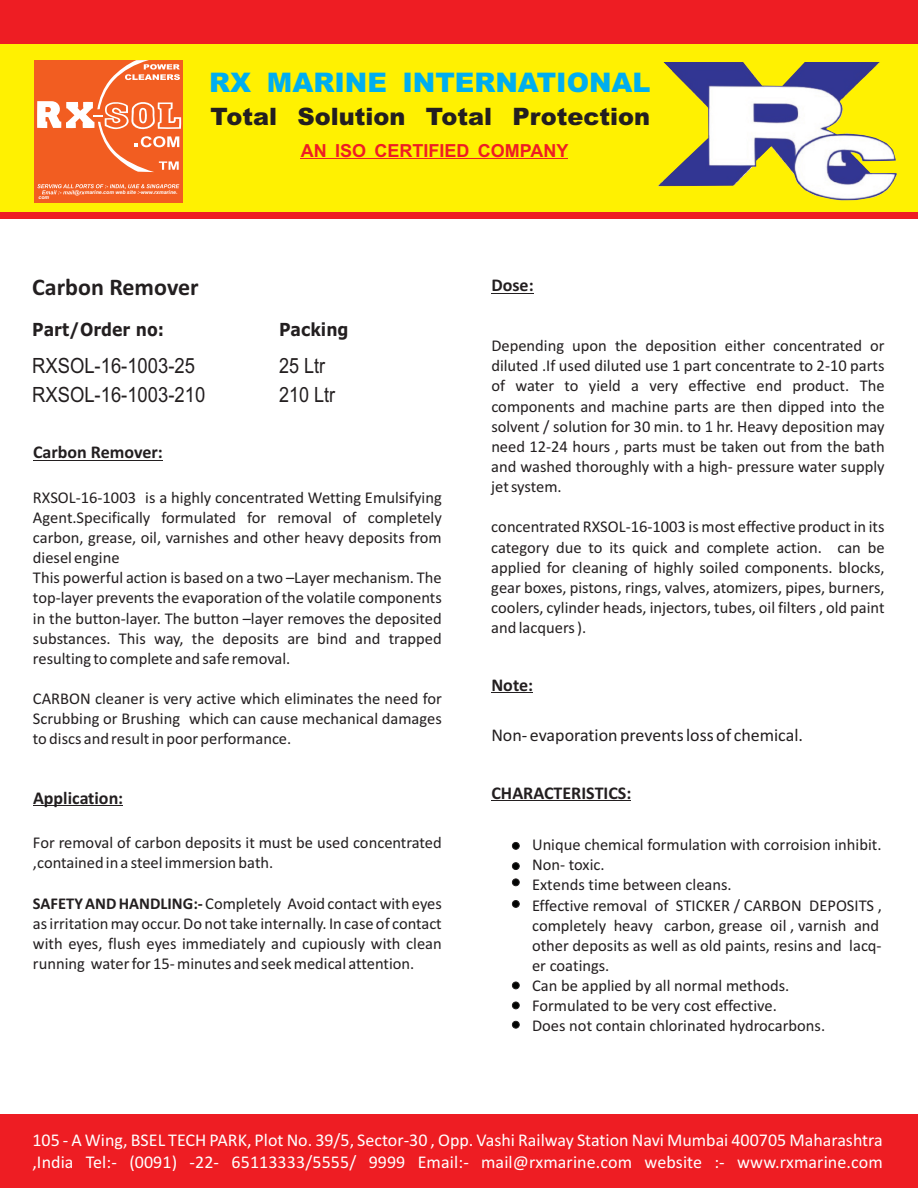
<style>
.page{position:relative;width:918px;height:1188px;background:#fff}
.page>*{position:absolute;margin:0;border:0;box-sizing:border-box;transform-origin:0 0}
.t1{font:900 27px "Arial";color:#00aeef}
.t2{font:900 24px "Arial";color:#231f20}
.t3{font:700 24px "Calibri";color:#231f20}
.t4{font:21px/28.7px "Arial";color:#231f20;scale:.88 1}
.t5{font:21px/28.7px "Arial";color:#231f20;scale:.86 1}
.t6{font:18px/21.9px "Calibri";color:#fff}
.t7{font:700 18px "Calibri";color:#231f20}
.t8{font:18px "Calibri";color:#231f20}
.t9{font:700 18px "Arial";color:#ee1d23}
.t10{font:700 18px "Verdana";color:#231f20;scale:.87 1}
.t11{font:700 18px "Verdana";color:#231f20;scale:.88 1}
.t12{font:16.5px/20.1px "Calibri";color:#231f20;text-align:justify}
.t13{font:italic 700 5.25px "Arial";color:#fff}
.s1{font-weight:700}
</style>
<div class="page">
<div style="left:0;top:44px;width:918px;height:168px;background:#fff101"></div>
<img style="left:659px;top:63px;width:238px;height:137px">
<div style="left:0;top:1114px;width:918px;height:74px;background:#ee1d23"></div>
<div style="left:35px;top:60px;width:148px;height:143px;background:#f25d21"></div>
<svg style="left:37px;top:60px;width:144px;height:135px"></svg>
<hr style="left:301px;top:158px;width:267px;height:1px;background:#ee1d23">
<div style="left:0;top:1px;width:918px;height:43px;background:#ee1d23"></div>
<div style="left:0;top:213px;width:918px;height:6px;background:#ee1d23"></div>
<hr style="left:33px;top:460px;width:125px;height:1px;background:#231f20">
<hr style="left:491px;top:293px;width:38px;height:1px;background:#231f20">
<hr style="left:491px;top:692px;width:37px;height:1px;background:#231f20">
<hr style="left:491px;top:800px;width:135px;height:1px;background:#231f20">
<hr style="left:33px;top:805px;width:85px;height:1px;background:#231f20">
<div style="left:512px;top:842px;width:7px;height:7px;background:#020403;border:1px solid #231f20;border-radius:50%"></div>
<div style="left:512px;top:863px;width:7px;height:7px;background:#020403;border:1px solid #231f20;border-radius:50%"></div>
<div style="left:512px;top:879px;width:7px;height:7px;background:#020403;border:1px solid #231f20;border-radius:50%"></div>
<div style="left:512px;top:900px;width:7px;height:8px;background:#020403;border:1px solid #231f20;border-radius:50%"></div>
<div style="left:512px;top:982px;width:7px;height:7px;background:#020403;border:1px solid #231f20;border-radius:50%"></div>
<div style="left:512px;top:1002px;width:7px;height:7px;background:#020403;border:1px solid #231f20;border-radius:50%"></div>
<div style="left:512px;top:1021px;width:7px;height:7px;background:#020403;border:1px solid #231f20;border-radius:50%"></div>
<h1 class="t1" style="left:209px;top:73px;width:443px">RX MARINE INTERNATIONAL</h1>
<h2 class="t2" style="left:211px;top:108px;width:441px">Total Solution Total Protection</h2>
<p class="t13" style="left:38px;top:195px;width:12px">com</p>
<p class="t13" style="left:85px;top:190px;width:94px">marine.com web site :-www.rxmarine.</p>
<h2 class="t3" style="left:32px;top:277px;width:168px">Carbon Remover</h2>
<p class="t9" style="left:301px;top:143px;width:269px">AN ISO CERTIFIED COMPANY</p>
<p class="t7" style="left:491px;top:278px;width:44px">Dose:</p>
<p class="t10" style="left:32px;top:323px;width:153px">Part/Order no:</p>
<p class="t11" style="left:279px;top:323px;width:81px">Packing</p>
<p class="t4" style="left:32px;top:353px;width:198px">RXSOL-16-1003-25<br>RXSOL-16-1003-210</p>
<p class="t5" style="left:279px;top:353px;width:67px">25 Ltr<br>210 Ltr</p>
<p class="t7" style="left:33px;top:445px;width:131px">Carbon Remover:</p>
<p class="t12" style="left:33px;top:488px;width:410px;text-align:left">RXSOL-16-1003 is a highly concentrated Wetting Emulsifying Agent.Specifically formulated for removal of completely carbon, grease, oil, varnishes and other heavy deposits from diesel engine<br>This powerful action is based on a two –Layer mechanism. The top-layer prevents the evaporation of the volatile components in the button-layer. The button –layer removes the deposited substances. This way, the deposits are bind and trapped resulting to complete and safe removal.</p>
<p class="t12" style="left:33px;top:690px;width:410px">CARBON cleaner is very active which eliminates the need for Scrubbing or Brushing which can cause mechanical damages to discs and result in poor performance.</p>
<p class="t12" style="left:491px;top:337px;width:395px">Depending upon the deposition either concentrated or diluted .If used diluted use 1 part concentrate to 2-10 parts of water to yield a very effective end product. The components and machine parts are then dipped into the solvent / solution for 30 min. to 1 hr. Heavy deposition may need 12-24 hours , parts must be taken out from the bath and washed thoroughly with a high- pressure water supply jet system.</p>
<p class="t12" style="left:491px;top:518px;width:395px">concentrated RXSOL-16-1003 is most effective product in its category due to its quick and complete action. can be applied for cleaning of highly soiled components. blocks, gear boxes, pistons, rings, valves, atomizers, pipes, burners, coolers, cylinder heads, injectors, tubes, oil filters , old paint and lacquers ).</p>
<p class="t7" style="left:491px;top:677px;width:43px">Note:</p>
<p class="t8" style="left:491px;top:728px;width:313px">Non- evaporation prevents loss of chemical.</p>
<p class="t7" style="left:33px;top:790px;width:92px">Application:</p>
<p class="t7" style="left:491px;top:785px;width:141px">CHARACTERISTICS:</p>
<p class="t12" style="left:33px;top:834px;width:410px">For removal of carbon deposits it must be used concentrated ,contained in a steel immersion bath.</p>
<p class="t12" style="left:33px;top:895px;width:410px"><span class="s1">SAFETY AND HANDLING:-</span> Completely Avoid contact with eyes as irritation may occur. Do not take internally. In case of contact with eyes, flush eyes immediately and cupiously with clean running water for 15- minutes and seek medical attention.</p>
<p class="t12" style="left:532px;top:836px;width:351px;text-align:left">Unique chemical formulation with corroision inhibit.<br>Non- toxic.<br>Extends time between cleans.<br>Effective removal of STICKER / CARBON DEPOSITS , completely heavy carbon, grease oil , varnish and other deposits as well as old paints, resins and lacq&shy;er coatings.<br>Can be applied by all normal methods.<br>Formulated to be very cost effective.<br>Does not contain chlorinated hydrocarbons.</p>
<p class="t6" style="left:32px;top:1130px;width:852px">105 - A Wing, BSEL TECH PARK, Plot No. 39/5, Sector-30 , Opp. Vashi Railway Station Navi Mumbai 400705 Maharashtra ,India Tel:- (0091) -22- 65113333/5555/ 9999 Email:- mail@rxmarine.com website :- www.rxmarine.com</p>
</div>
